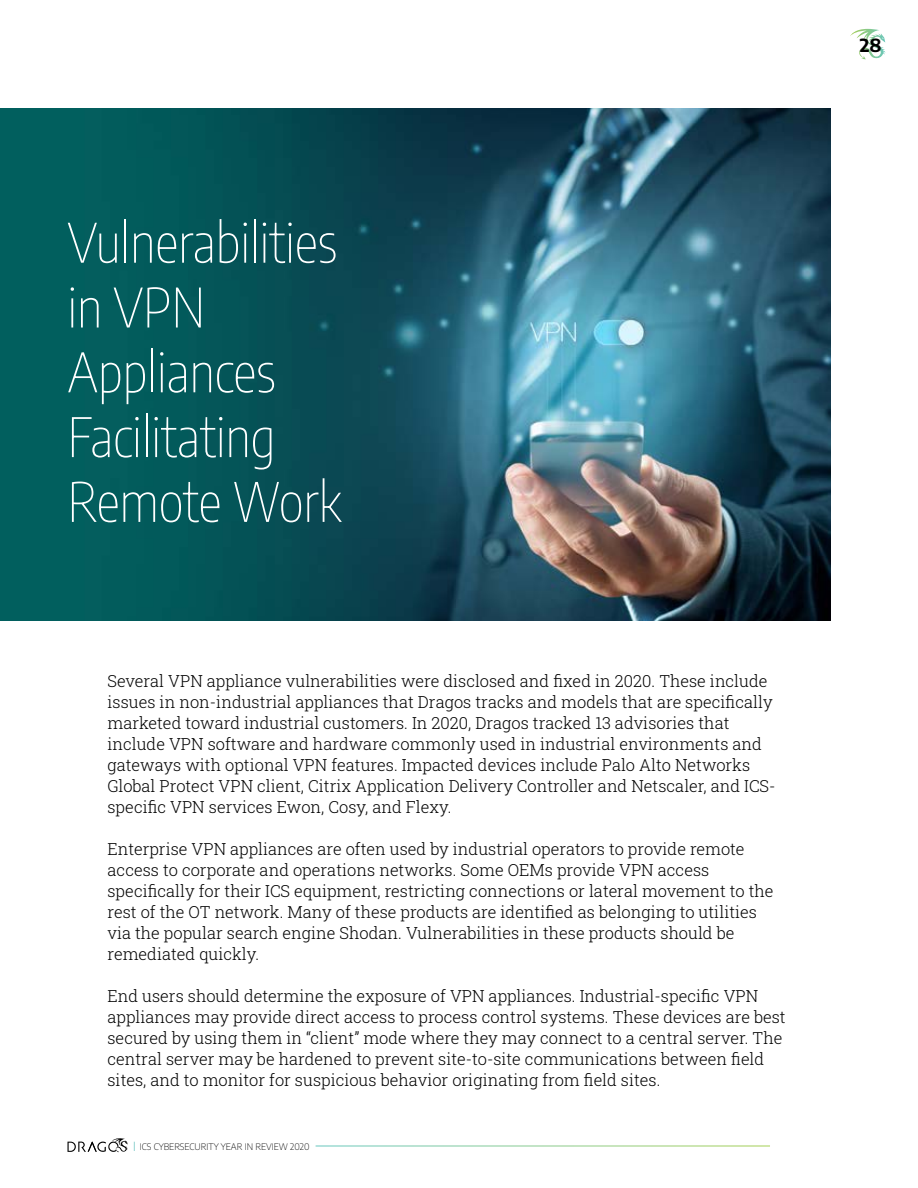
<style>
.page{position:relative;width:918px;height:1188px;background:#fff}
.page>*{position:absolute;margin:0;border:0;box-sizing:border-box;transform-origin:0 0}
.t1{font:100 54px/64.8px "Encode Sans Condensed";color:#fff}
.t2{font:700 18px "Encode Sans";color:#000}
.t3{font:300 16.5px/21px "Roboto Slab";color:#000}
.t4{font:200 9px "Encode Sans";color:#000}
.s1{color:#049995}
</style>
<div class="page">
<img style="left:0;top:108px;width:830px;height:513px">
<svg style="left:850px;top:31px;width:35px;height:28px"></svg>
<svg style="left:68px;top:1138px;width:60px;height:14px"></svg>
<h1 class="t1" style="left:68px;top:208px;width:275px">Vulnerabilities in VPN<br>Appliances<br>Facilitating<br>Remote Work</h1>
<p class="t3" style="left:107px;top:670px;width:670px">Several VPN appliance vulnerabilities were disclosed and fixed in 2020. These include issues in non-industrial appliances that Dragos tracks and models that are specifically marketed toward industrial customers. In 2020, Dragos tracked 13 advisories that include VPN software and hardware commonly used in industrial environments and gateways with optional VPN features. Impacted devices include Palo Alto Networks Global Protect VPN client, Citrix Application Delivery Controller and Netscaler, and ICS&shy;specific VPN services Ewon, Cosy, and Flexy.</p>
<p class="t3" style="left:107px;top:838px;width:668px">Enterprise VPN appliances are often used by industrial operators to provide remote access to corporate and operations networks. Some OEMs provide VPN access specifically for their ICS equipment, restricting connections or lateral movement to the rest of the OT network. Many of these products are identified as belonging to utilities via the popular search engine Shodan. Vulnerabilities in these products should be remediated quickly.</p>
<p class="t3" style="left:107px;top:985px;width:680px">End users should determine the exposure of VPN appliances. Industrial-specific VPN appliances may provide direct access to process control systems. These devices are best secured by using them in “client” mode where they may connect to a central server. The central server may be hardened to prevent site-to-site communications between field sites, and to monitor for suspicious behavior originating from field sites.</p>
<p class="t4" style="left:133px;top:1140px;width:178px"><span class="s1">|</span> ICS CYBERSECURITY YEAR IN REVIEW 2020</p>
<p class="t2" style="left:860px;top:33px;width:23px">28</p>
</div>
